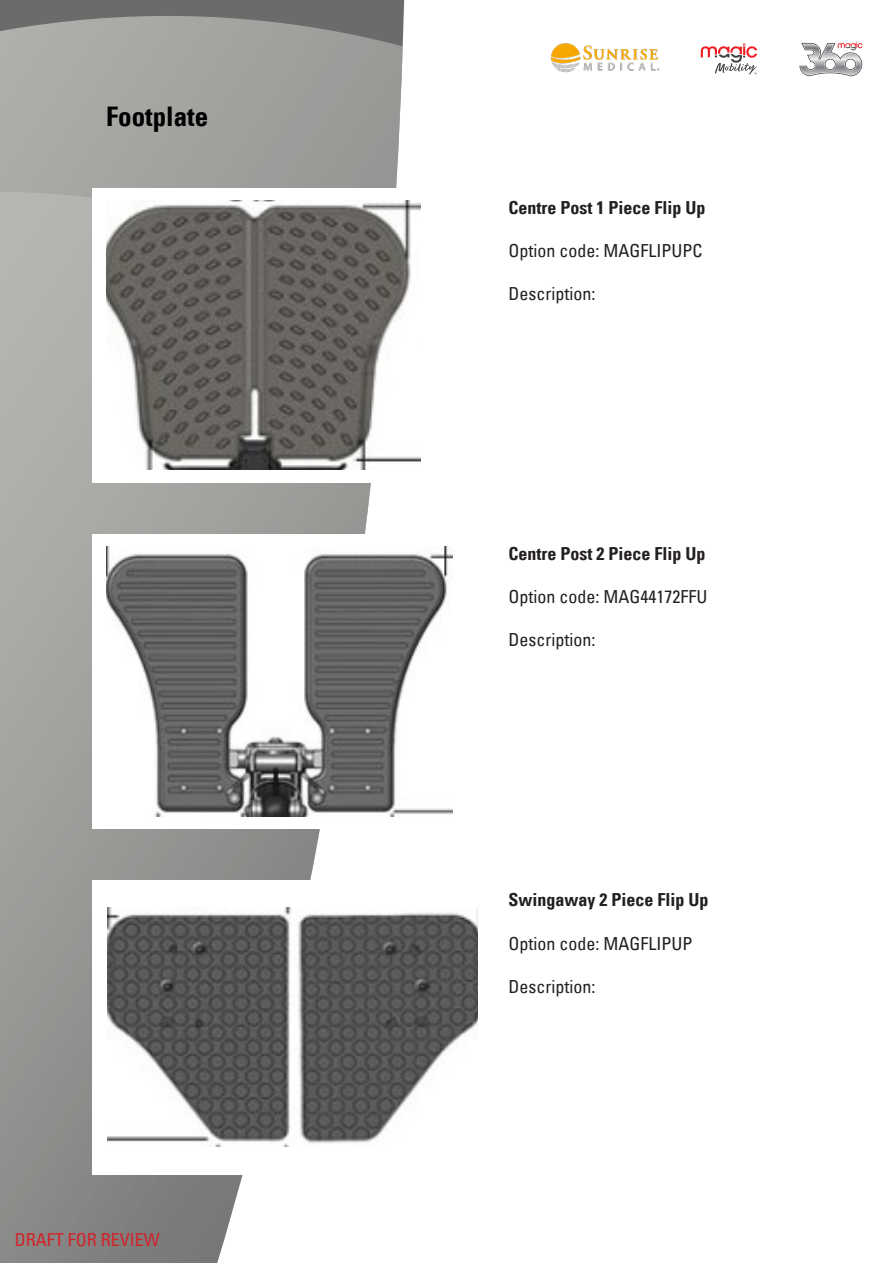
<style>
.page{position:relative;width:893px;height:1263px;background:#fff}
.page>*{position:absolute;margin:0;border:0;box-sizing:border-box;transform-origin:0 0}
.q100-title-heading{font:27px "Univers Com 67 Bold Cond";color:#000}
.t1{font:condensed 18px "Univers Com 57";color:#231f20}
.t2{font:18px "Univers Com 67 Bold Cond";color:#231f20}
.t3{font:condensed 18px "Univers Com 57";color:#d1232a}
</style>
<div class="page">
<svg style="left:701px;top:43px;width:56px;height:32px"></svg>
<svg style="left:799px;top:42px;width:64px;height:34px"></svg>
<img style="left:551px;top:43px;width:109px;height:29px">
<svg style="left:1px;top:0;width:404px;height:93px;background:#969693"></svg>
<svg style="left:1px;top:93px;width:400px;height:1170px;background:#a8a7a5"></svg>
<div style="left:92px;top:188px;width:709px;height:295px;background:#fff"></div>
<div style="left:92px;top:534px;width:709px;height:295px;background:#fff"></div>
<div style="left:92px;top:880px;width:709px;height:295px;background:#fff"></div>
<img style="left:106px;top:201px;width:315px;height:269px">
<img style="left:106px;top:547px;width:347px;height:269px">
<img style="left:107px;top:907px;width:370px;height:239px">
<p class="q100-title-heading" style="left:106px;top:100px;width:104px">Footplate</p>
<p class="t3" style="left:15px;top:1228px;width:147px">DRAFT FOR REVIEW</p>
<p class="t2" style="left:508px;top:196px;width:199px">Centre Post 1 Piece Flip Up</p>
<p class="t1" style="left:508px;top:239px;width:196px">Option code: MAGFLIPUPC</p>
<p class="t1" style="left:508px;top:282px;width:88px">Description:</p>
<p class="t2" style="left:508px;top:542px;width:199px">Centre Post 2 Piece Flip Up</p>
<p class="t1" style="left:508px;top:585px;width:200px">Option code: MAG44172FFU</p>
<p class="t1" style="left:508px;top:629px;width:88px">Description:</p>
<p class="t2" style="left:508px;top:889px;width:202px">Swingaway 2 Piece Flip Up</p>
<p class="t1" style="left:508px;top:932px;width:185px">Option code: MAGFLIPUP</p>
<p class="t1" style="left:508px;top:975px;width:88px">Description:</p>
</div>
